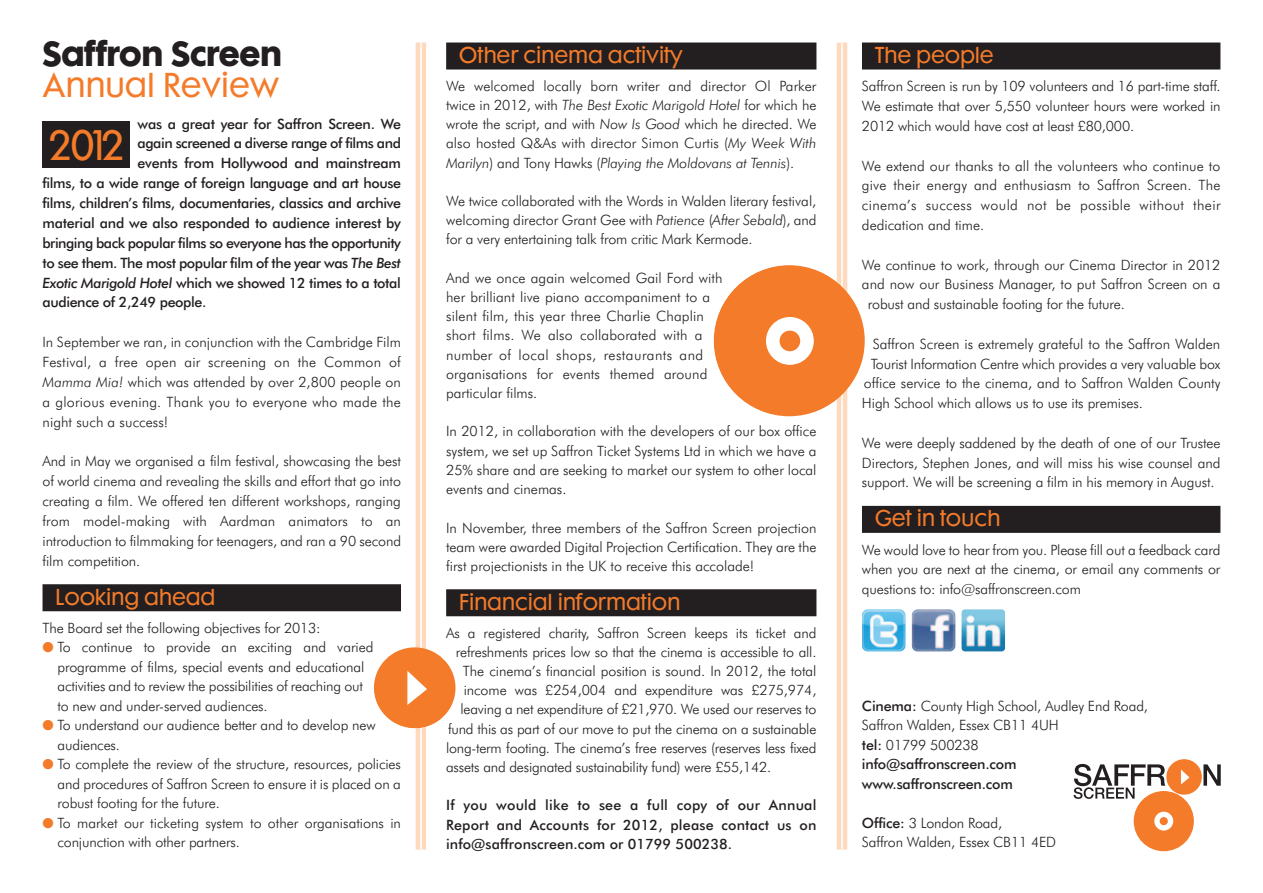
<style>
.page{position:relative;width:1263px;height:893px;background:#fff}
.page>*{position:absolute;margin:0;border:0;box-sizing:border-box;transform-origin:0 0}
.t1{font:39px "Cg Futura Maxi";color:#f47b2a}
.t2{font:700 31.5px "Cg Futura Maxi";letter-spacing:-.03em;color:#231f20}
.t3{font:31.5px "Cg Futura Maxi";letter-spacing:-.005em;color:#f47b2a}
.t4{font:21px "Cg Futura Maxi";letter-spacing:-.01em;color:#f47b2a}
.t5{font:300 14.25px/19.8px "Futura BT";letter-spacing:-.01em;color:#231f20;text-align:justify}
.t6{font:500 14.25px/19.2px "Futura BT";letter-spacing:-.025em;color:#231f20;text-align:justify}
.t7{font:300 14.25px/19.2px "Futura BT";letter-spacing:.01em;color:#231f20}
.s1{font-style:italic}
.s2{color:#f47b2a}
.s3{font-weight:500}
</style>
<div class="page">
<div style="left:43px;top:584px;width:358px;height:27px;background:#231f20"></div>
<div style="left:446px;top:43px;width:370px;height:27px;background:#231f20"></div>
<div style="left:446px;top:589px;width:370px;height:27px;background:#231f20"></div>
<div style="left:862px;top:43px;width:358px;height:27px;background:#231f20"></div>
<div style="left:862px;top:506px;width:358px;height:27px;background:#231f20"></div>
<img style="left:862px;top:609px;width:43px;height:42px;border-radius:6px">
<img style="left:912px;top:609px;width:43px;height:42px;border-radius:6px">
<img style="left:961px;top:609px;width:44px;height:42px;border-radius:3px">
<div style="left:416px;top:43px;width:10px;height:807px;background:#fdd9be"></div>
<div style="left:837px;top:43px;width:10px;height:807px;background:#fdd9be"></div>
<hr style="left:420px;top:43px;width:2px;height:807px;background:#fff">
<hr style="left:841px;top:43px;width:2px;height:807px;background:#fff">
<div style="left:43px;top:121px;width:87px;height:47px;background:#231f20"></div>
<svg style="left:714px;top:265px;width:151px;height:151px"></svg>
<div style="left:766px;top:317px;width:48px;height:48px;background:#fff;border-radius:50%"></div>
<div style="left:779px;top:331px;width:21px;height:20px;background:#f47b2a;border-radius:50%"></div>
<svg style="left:374px;top:647px;width:81px;height:81px"></svg>
<div style="left:1134px;top:791px;width:60px;height:60px;background:#f47b2a;border-radius:50%"></div>
<svg style="left:1203px;top:764px;width:18px;height:22px"></svg>
<svg style="left:1073px;top:764px;width:92px;height:35px"></svg>
<div style="left:1166px;top:759px;width:36px;height:36px;background:#f47b2a;border-radius:50%"></div>
<svg style="left:1181px;top:769px;width:8px;height:15px"></svg>
<div style="left:1154px;top:812px;width:19px;height:18px;background:#fff;border-radius:50%"></div>
<div style="left:1160px;top:817px;width:8px;height:8px;background:#f47b2a;border-radius:50%"></div>
<h2 class="t2" style="left:43px;top:42px;width:241px">SAFFRON SCREEN</h2>
<h2 class="t3" style="left:43px;top:73px;width:238px">Annual Review</h2>
<p class="t6" style="left:138px;top:115px;width:265px">was a great year for Saffron Screen. We</p>
<p class="t6" style="left:138px;top:135px;width:265px">again screened a diverse range of films and</p>
<p class="t6" style="left:138px;top:155px;width:265px">events from Hollywood and mainstream</p>
<p class="t6" style="left:43px;top:175px;width:360px">films, to a wide range of foreign language and art house</p>
<p class="t6" style="left:43px;top:195px;width:360px">films, children’s films, documentaries, classics and archive</p>
<p class="t6" style="left:43px;top:215px;width:360px">material and we also responded to audience interest by</p>
<p class="t6" style="left:43px;top:234px;width:360px">bringing back popular films so everyone has the opportunity</p>
<p class="t6" style="left:43px;top:254px;width:360px">to see them. The most popular film of the year was <span class="s1">The Best</span></p>
<p class="t6" style="left:43px;top:274px;width:360px"><span class="s1">Exotic Marigold Hotel</span> which we showed 12 times to a total</p>
<p class="t6" style="left:43px;top:294px;width:165px">audience of 2,249 people.</p>
<p class="t5" style="left:43px;top:333px;width:360px">In September we ran, in conjunction with the Cambridge Film Festival, a free open air screening on the Common of <span class="s1">Mamma Mia!</span> which was attended by over 2,800 people on a glorious evening. Thank you to everyone who made the night such a success!</p>
<p class="t5" style="left:43px;top:453px;width:360px">And in May we organised a film festival, showcasing the best of world cinema and revealing the skills and effort that go into creating a film. We offered ten different workshops, ranging from model-making with Aardman animators to an introduction to filmmaking for teenagers, and ran a 90 second film competition.</p>
<h3 class="t4" style="left:55px;top:589px;width:162px">Looking ahead</h3>
<p class="t5" style="left:43px;top:619px;width:280px">The Board set the following objectives for 2013:</p>
<p class="t5" style="left:58px;top:639px;width:318px;text-align:left;text-indent:-15px"><span class="s2">●</span> To continue to provide an exciting and varied programme of films, special events and educational activities and to review the possibilities of reaching out to new and under-served audiences.</p>
<p class="t5" style="left:58px;top:717px;width:320px;text-indent:-15px"><span class="s2">●</span> To understand our audience better and to develop new audiences.</p>
<p class="t5" style="left:58px;top:756px;width:345px;text-indent:-15px"><span class="s2">●</span> To complete the review of the structure, resources, policies and procedures of Saffron Screen to ensure it is placed on a robust footing for the future.</p>
<p class="t5" style="left:58px;top:814px;width:345px;text-indent:-15px"><span class="s2">●</span> To market our ticketing system to other organisations in conjunction with other partners.</p>
<h1 class="t1" style="left:48px;top:130px;width:79px">2012</h1>
<h3 class="t4" style="left:459px;top:47px;width:226px">Other cinema activity</h3>
<p class="t5" style="left:446px;top:77px;width:372px;line-height:19.2px">We welcomed locally born writer and director Ol Parker twice in 2012, with <span class="s1">The Best Exotic Marigold Hotel</span> for which he wrote the script, and with <span class="s1">Now Is Good</span> which he directed. We also hosted Q&amp;As with director Simon Curtis (<span class="s1">My Week With Marilyn</span>) and Tony Hawks (<span class="s1">Playing the Moldovans at Tennis</span>).</p>
<p class="t5" style="left:446px;top:193px;width:372px;line-height:19.2px">We twice collaborated with the Words in Walden literary festival, welcoming director Grant Gee with <span class="s1">Patience</span> (<span class="s1">After Sebald</span>), and for a very entertaining talk from critic Mark Kermode.</p>
<p class="t7" style="left:446px;top:269px;width:278px">And we once again welcomed Gail Ford with her brilliant live piano accompaniment to a silent film, this year three Charlie Chaplin short films. We also collaborated with a number of local shops, restaurants and organisations for events themed around particular films.</p>
<p class="t5" style="left:446px;top:423px;width:372px;line-height:19.2px">In 2012, in collaboration with the developers of our box office system, we set up Saffron Ticket Systems Ltd in which we have a 25% share and are seeking to market our system to other local events and cinemas.</p>
<p class="t5" style="left:446px;top:519px;width:372px;line-height:19.2px">In November, three members of the Saffron Screen projection team were awarded Digital Projection Certification. They are the first projectionists in the UK to receive this accolade!</p>
<h3 class="t4" style="left:459px;top:594px;width:223px">Financial information</h3>
<p class="t5" style="left:446px;top:624px;width:372px">As a registered charity, Saffron Screen keeps its ticket and</p>
<p class="t5" style="left:456px;top:643px;width:362px">refreshments prices low so that the cinema is accessible to all.</p>
<p class="t5" style="left:463px;top:662px;width:355px">The cinema’s financial position is sound. In 2012, the total</p>
<p class="t5" style="left:464px;top:681px;width:354px">income was £254,004 and expenditure was £275,974,</p>
<p class="t5" style="left:460px;top:701px;width:357px">leaving a net expenditure of £21,970. We used our reserves to</p>
<p class="t5" style="left:448px;top:720px;width:370px">fund this as part of our move to put the cinema on a sustainable</p>
<p class="t5" style="left:446px;top:739px;width:372px">long-term footing. The cinema’s free reserves (reserves less fixed</p>
<p class="t5" style="left:446px;top:758px;width:327px">assets and designated sustainability fund) were £55,142.</p>
<p class="t6" style="left:446px;top:797px;width:372px">If you would like to see a full copy of our Annual Report and Accounts for 2012, please contact us on info@saffronscreen.com or 01799 500238.</p>
<h3 class="t4" style="left:875px;top:47px;width:121px">The people</h3>
<p class="t5" style="left:862px;top:78px;width:360px">Saffron Screen is run by 109 volunteers and 16 part-time staff.<br>We estimate that over 5,550 volunteer hours were worked in 2012 which would have cost at least £80,000.</p>
<p class="t5" style="left:862px;top:157px;width:360px">We extend our thanks to all the volunteers who continue to give their energy and enthusiasm to Saffron Screen. The cinema’s success would not be possible without their dedication and time.</p>
<p class="t5" style="left:862px;top:256px;width:360px">We continue to work, through our Cinema Director in 2012</p>
<p class="t5" style="left:862px;top:276px;width:360px">and now our Business Manager, to put Saffron Screen on a</p>
<p class="t5" style="left:868px;top:296px;width:259px">robust and sustainable footing for the future.</p>
<p class="t5" style="left:873px;top:335px;width:349px">Saffron Screen is extremely grateful to the Saffron Walden</p>
<p class="t5" style="left:871px;top:355px;width:351px">Tourist Information Centre which provides a very valuable box</p>
<p class="t5" style="left:864px;top:375px;width:358px">office service to the cinema, and to Saffron Walden County</p>
<p class="t5" style="left:862px;top:395px;width:282px">High School which allows us to use its premises.</p>
<p class="t5" style="left:862px;top:434px;width:360px">We were deeply saddened by the death of one of our Trustee Directors, Stephen Jones, and will miss his wise counsel and support. We will be screening a film in his memory in August.</p>
<h3 class="t4" style="left:875px;top:510px;width:127px">Get in touch</h3>
<p class="t5" style="left:862px;top:541px;width:360px">We would love to hear from you. Please fill out a feedback card when you are next at the cinema, or email any comments or questions to: info@saffronscreen.com</p>
<p class="t5" style="left:862px;top:697px;width:287px;text-align:left"><span class="s3">Cinema:</span> County High School, Audley End Road,<br>Saffron Walden, Essex CB11 4UH<br><span class="s3">tel:</span> 01799 500238<br><span class="s3">info@saffronscreen.com www.saffronscreen.com</span></p>
<p class="t5" style="left:862px;top:814px;width:196px"><span class="s3">Office:</span> 3 London Road,<br>Saffron Walden, Essex CB11 4ED</p>
</div>
